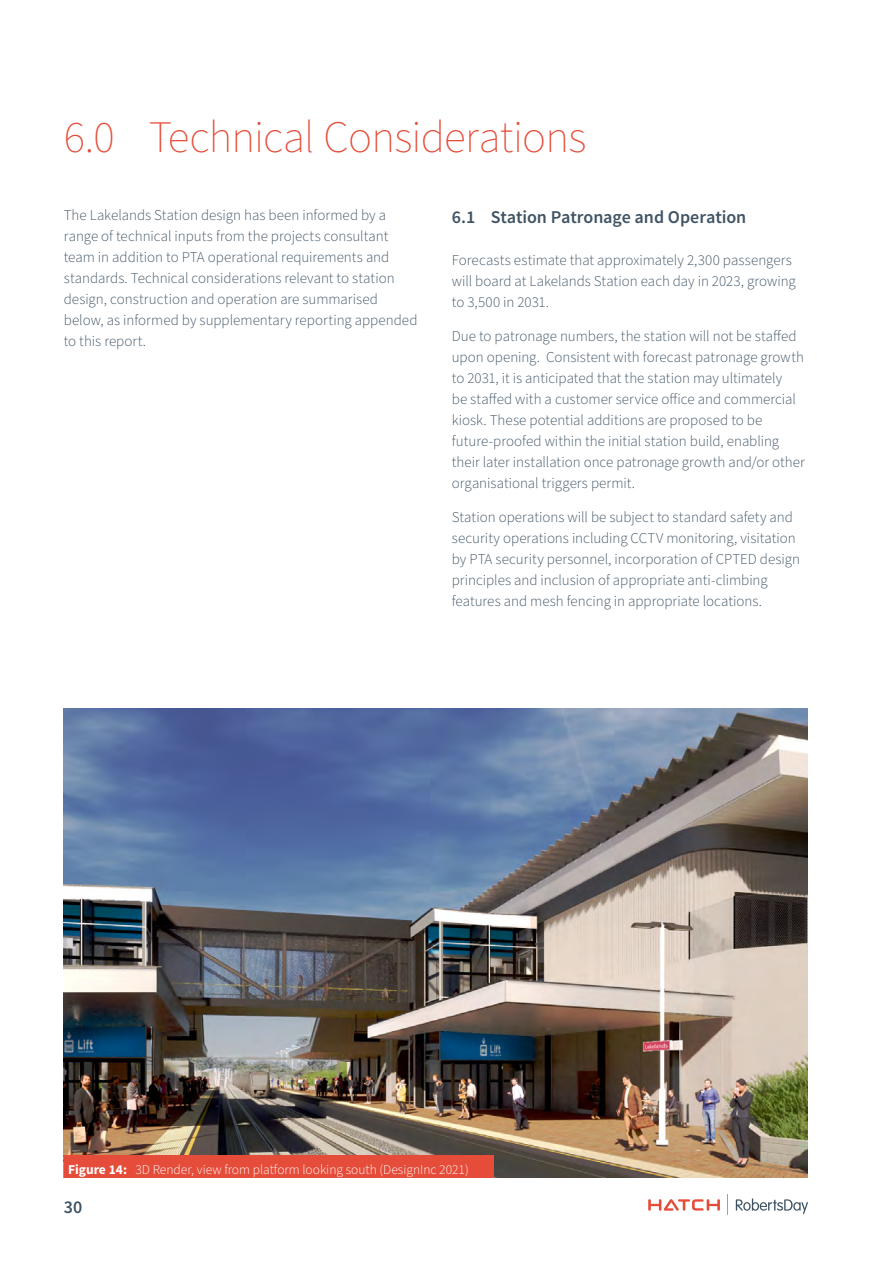
<style>
.page{position:relative;width:893px;height:1263px;background:#fff}
.page>*{position:absolute;margin:0;border:0;box-sizing:border-box;transform-origin:0 0}
.t1{font:200 45px "Source Sans Pro";letter-spacing:-.015em;color:#e54c39}
.t2{font:600 18px "Source Sans Pro";letter-spacing:-.005em;color:#3f5364}
.t3{font:300 15px/21px "Source Sans Pro";color:#3f5364}
.t4{font:300 13.5px "Source Sans Pro";color:#fff}
.s1{font-weight:700}
</style>
<div class="page">
<svg style="left:648px;top:1199px;width:72px;height:12px"></svg>
<svg style="left:736px;top:1198px;width:72px;height:16px"></svg>
<svg style="left:727px;top:1194px;width:1px;height:21px"></svg>
<img style="left:64px;top:709px;width:744px;height:469px">
<div style="left:64px;top:1155px;width:429px;height:23px;background:#e54c39"></div>
<h1 class="t1" style="left:64px;top:107px;width:524px">6.0 Technical Considerations</h1>
<p class="t3" style="left:64px;top:205px;width:355px">The Lakelands Station design has been informed by a range of technical inputs from the projects consultant team in addition to PTA operational requirements and standards. Technical considerations relevant to station design, construction and operation are summarised below, as informed by supplementary reporting appended to this report.</p>
<p class="t2" style="left:452px;top:206px;width:296px">6.1 Station Patronage and Operation</p>
<p class="t3" style="left:452px;top:250px;width:345px">Forecasts estimate that approximately 2,300 passengers will board at Lakelands Station each day in 2023, growing to 3,500 in 2031.</p>
<p class="t3" style="left:452px;top:326px;width:354px">Due to patronage numbers, the station will not be staffed upon opening. Consistent with forecast patronage growth to 2031, it is anticipated that the station may ultimately<br>be staffed with a customer service office and commercial kiosk. These potential additions are proposed to be future-proofed within the initial station build, enabling their later installation once patronage growth and/or other organisational triggers permit.</p>
<p class="t3" style="left:452px;top:507px;width:350px">Station operations will be subject to standard safety and security operations including CCTV monitoring, visitation by PTA security personnel, incorporation of CPTED design principles and inclusion of appropriate anti-climbing features and mesh fencing in appropriate locations.</p>
<p class="t4" style="left:68px;top:1160px;width:402px"><span class="s1">Figure 14:</span> 3D Render, view from platform looking south (DesignInc 2021)</p>
<p class="t2" style="left:64px;top:1195px;width:20px">30</p>
</div>
